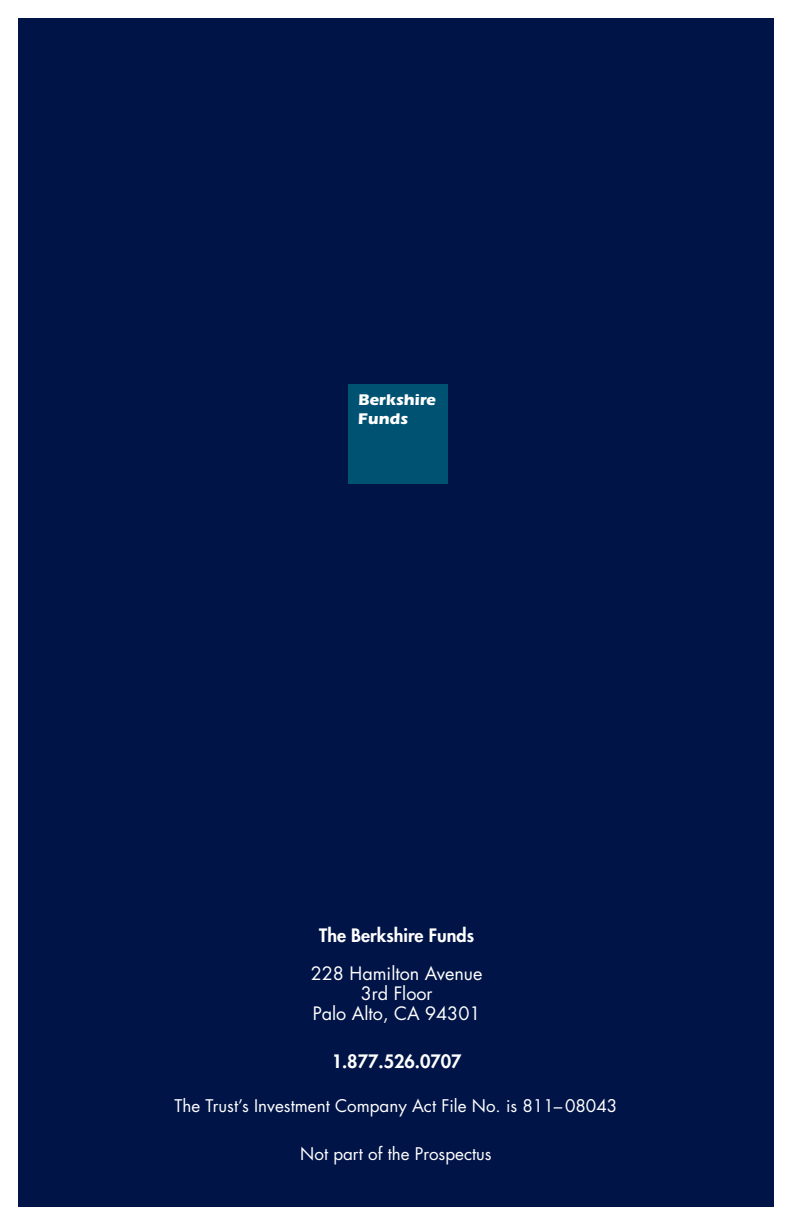
<style>
.page{position:relative;width:792px;height:1224px;background:#fff}
.page>*{position:absolute;margin:0;border:0;box-sizing:border-box;transform-origin:0 0}
.t1{font:18px/20px "Futura";color:#fff;text-align:center}
.t2{font:800 18px "Futura";color:#fff}
.t3{font:17px "Futura";color:#fff}
.t4{font:700 16px/19.2px "Itc Eras";color:#fff}
</style>
<div class="page">
<div style="left:18px;top:18px;width:756px;height:1189px;background:#001447"></div>
<div style="left:348px;top:384px;width:100px;height:100px;background:#005273"></div>
<p class="t4" style="left:358px;top:391px;width:79px">Berkshire<br>Funds</p>
<p class="t2" style="left:319px;top:927px;width:156px">The Berkshire Funds</p>
<p class="t1" style="left:311px;top:965px;width:173px">228 Hamilton Avenue<br>3rd Floor<br>Palo Alto, CA 94301</p>
<p class="t2" style="left:332px;top:1053px;width:132px">1.877.526.0707</p>
<p class="t3" style="left:175px;top:1098px;width:444px">The Trust’s Investment Company Act File No. is 811– 08043</p>
<p class="t3" style="left:300px;top:1146px;width:193px">Not part of the Prospectus</p>
</div>
